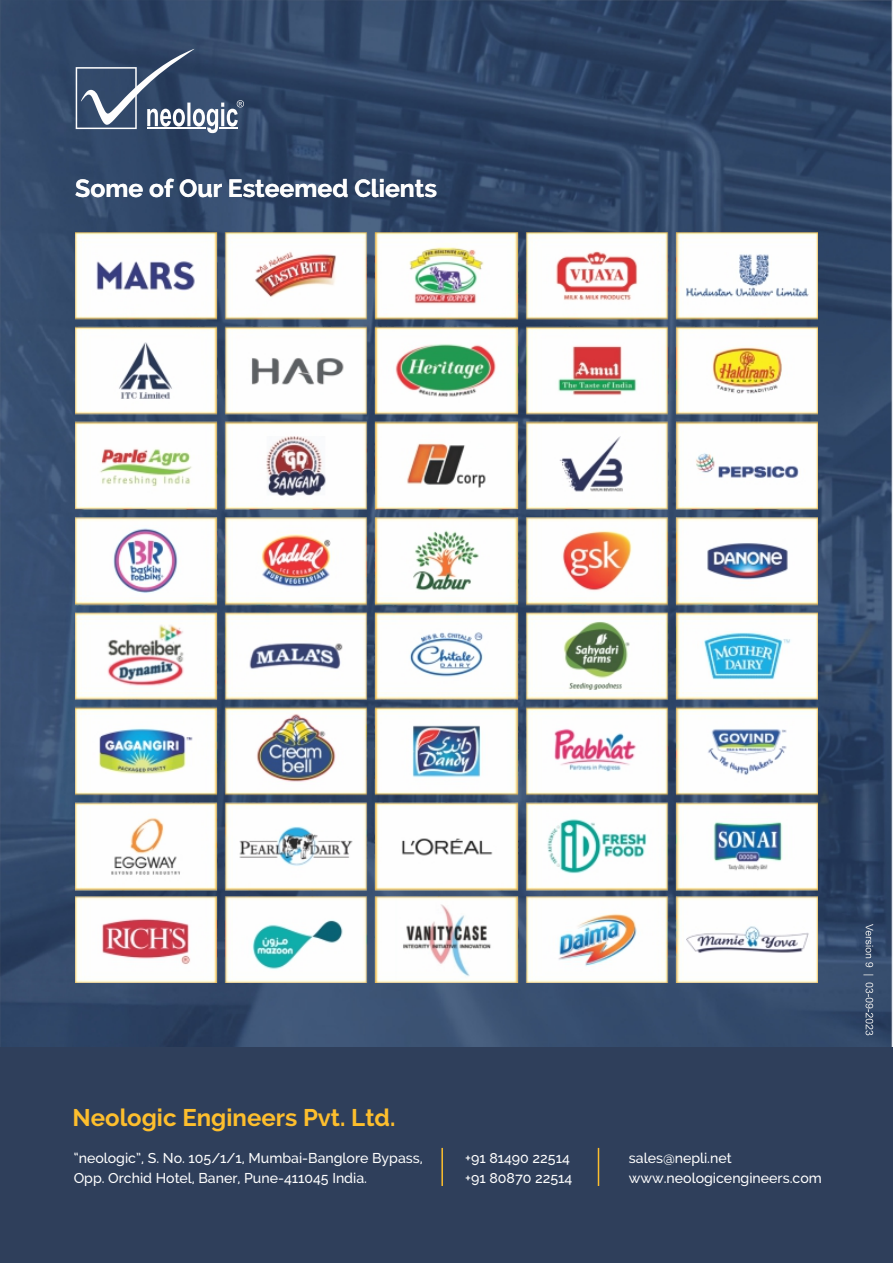
<style>
.page{position:relative;width:893px;height:1263px;background:#fff}
.page>*{position:absolute;margin:0;border:0;box-sizing:border-box;transform-origin:0 0}
.t1{font:700 24.75px "Raleway";color:#fefefe}
.t2{font:700 24px "Raleway";color:#fdbe2d}
.t3{font:500 14.1px/19.8px "Raleway";color:#fefefe}
</style>
<div class="page">
<img style="left:0;top:0;width:893px;height:1047px">
<div style="left:0;top:1047px;width:893px;height:216px;background:#2f3f5b"></div>
<hr style="left:598px;top:1148px;width:1px;height:38px;background:#fdbe2d">
<hr style="left:441px;top:1148px;width:2px;height:38px;background:#fdbe2d">
<img style="left:75px;top:233px;width:743px;height:749px">
<svg style="left:76px;top:49px;width:168px;height:84px;background:#536580"></svg>
<svg style="left:863px;top:924px;width:10px;height:111px"></svg>
<h1 class="t1" style="left:75px;top:174px;width:363px">Some of Our Esteemed Clients</h1>
<h2 class="t2" style="left:72px;top:1104px;width:325px">Neologic Engineers Pvt. Ltd.</h2>
<p class="t3" style="left:74px;top:1148px;width:351px">“neologic”, S. No. 105/1/1, Mumbai-Banglore Bypass,<br>Opp. Orchid Hotel, Baner, Pune-411045 India.</p>
<p class="t3" style="left:629px;top:1148px;width:194px">sales@nepli.net www.neologicengineers.com</p>
<p class="t3" style="left:465px;top:1148px;width:109px">+91 81490 22514 +91 80870 22514</p>
</div>
